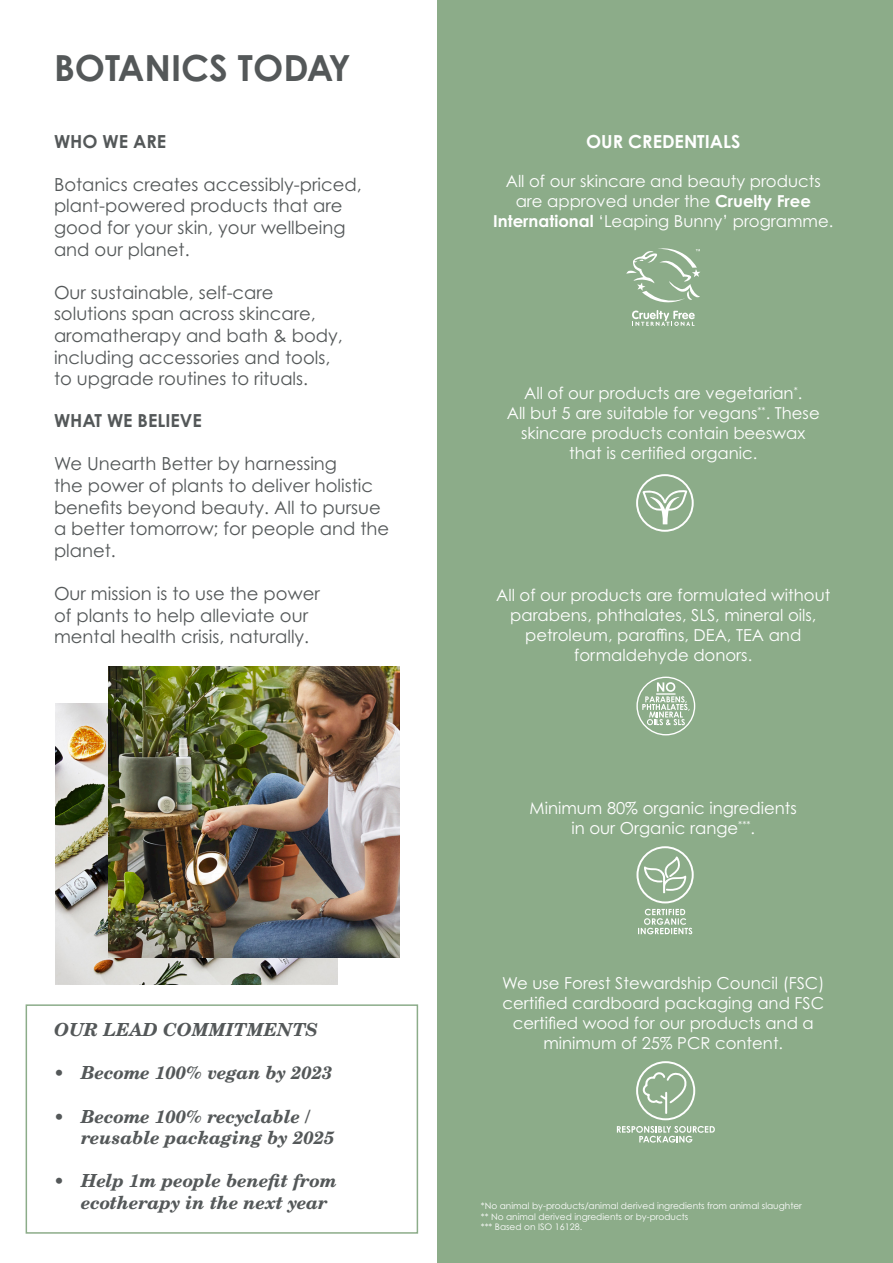
<style>
.page{position:relative;width:893px;height:1263px;background:#fff}
.page>*{position:absolute;margin:0;border:0;box-sizing:border-box;transform-origin:0 0}
.t1{font:700 36px "Century Gothic Pro";color:#545859}
.t2{font:18px/21.6px "Century Gothic Pro";color:#545859}
.t3{font:italic 700 18px/21.6px "Century Sch L";color:#545859}
.t4{font:700 18px "Century Gothic Pro";color:#545859}
.t5{font:700 18px "Century Gothic Pro";color:#fff}
.t6{font:16.5px/19.8px "Century Gothic Pro";color:#fff;text-align:center}
.t7{font:9px "Century Gothic Pro";color:#fff}
.s1{font-weight:700}
</style>
<div class="page">
<div style="left:438px;top:0;width:455px;height:1263px;background:#8cac89"></div>
<img style="left:56px;top:703px;width:281px;height:281px">
<img style="left:109px;top:667px;width:291px;height:290px">
<svg style="left:626px;top:248px;width:74px;height:55px"></svg>
<svg style="left:632px;top:310px;width:63px;height:16px"></svg>
<svg style="left:638px;top:909px;width:54px;height:25px"></svg>
<svg style="left:636px;top:846px;width:58px;height:57px"></svg>
<svg style="left:636px;top:474px;width:58px;height:58px"></svg>
<div style="left:26px;top:1004px;width:392px;height:230px;border:2px solid #8cac89"></div>
<svg style="left:636px;top:677px;width:59px;height:58px"></svg>
<hr style="left:656px;top:693px;width:20px;height:2px;background:#fff">
<svg style="left:617px;top:1061px;width:98px;height:81px"></svg>
<p class="t1" style="left:54px;top:45px;width:298px">BOTANICS TODAY</p>
<p class="t4" style="left:54px;top:130px;width:114px">WHO WE ARE</p>
<p class="t2" style="left:54px;top:173px;width:309px">Botanics creates accessibly-priced, plant-powered products that are good for your skin, your wellbeing and our planet.</p>
<p class="t2" style="left:54px;top:281px;width:290px">Our sustainable, self-care solutions span across skincare, aromatherapy and bath &amp; body, including accessories and tools, to upgrade routines to rituals.</p>
<p class="t4" style="left:54px;top:409px;width:149px">WHAT WE BELIEVE</p>
<p class="t2" style="left:54px;top:453px;width:337px">We Unearth Better by harnessing<br>the power of plants to deliver holistic benefits beyond beauty. All to pursue a better tomorrow; for people and the planet.</p>
<p class="t2" style="left:54px;top:582px;width:267px">Our mission is to use the power of plants to help alleviate our mental health crisis, naturally.</p>
<p class="t3" style="left:54px;top:1020px;width:265px">OUR LEAD COMMITMENTS</p>
<p class="t3" style="left:54px;top:1063px;width:280px">• Become 100% vegan by 2023</p>
<p class="t3" style="left:81px;top:1106px;width:255px;text-indent:-27px">• Become 100% recyclable / reusable packaging by 2025</p>
<p class="t3" style="left:81px;top:1171px;width:257px;text-indent:-27px">• Help 1m people benefit from ecotherapy in the next year</p>
<p class="t5" style="left:586px;top:130px;width:156px">OUR CREDENTIALS</p>
<p class="t6" style="left:493px;top:171px;width:342px">All of our skincare and beauty products are approved under the <span class="s1">Cruelty Free<br>International</span> ‘Leaping Bunny’ programme.</p>
<p class="t6" style="left:507px;top:383px;width:314px">All of our products are vegetarian<sup>*</sup>.<br>All but 5 are suitable for vegans<sup>**</sup>. These skincare products contain beeswax that is certified organic.</p>
<p class="t6" style="left:496px;top:585px;width:336px">All of our products are formulated without parabens, phthalates, SLS, mineral oils, petroleum, paraffins, DEA, TEA and formaldehyde donors.</p>
<p class="t6" style="left:530px;top:798px;width:269px">Minimum 80% organic ingredients in our Organic range<sup>***</sup>.</p>
<p class="t6" style="left:502px;top:973px;width:324px">We use Forest Stewardship Council (FSC) certified cardboard packaging and FSC certified wood for our products and a minimum of 25% PCR content.</p>
<p class="t7" style="left:481px;top:1200px;width:323px">*No animal by-products/animal derived ingredients from animal slaughter</p>
<p class="t7" style="left:481px;top:1211px;width:209px">** No animal derived ingredients or by-products</p>
<p class="t7" style="left:481px;top:1221px;width:103px">*** Based on ISO 16128.</p>
</div>
